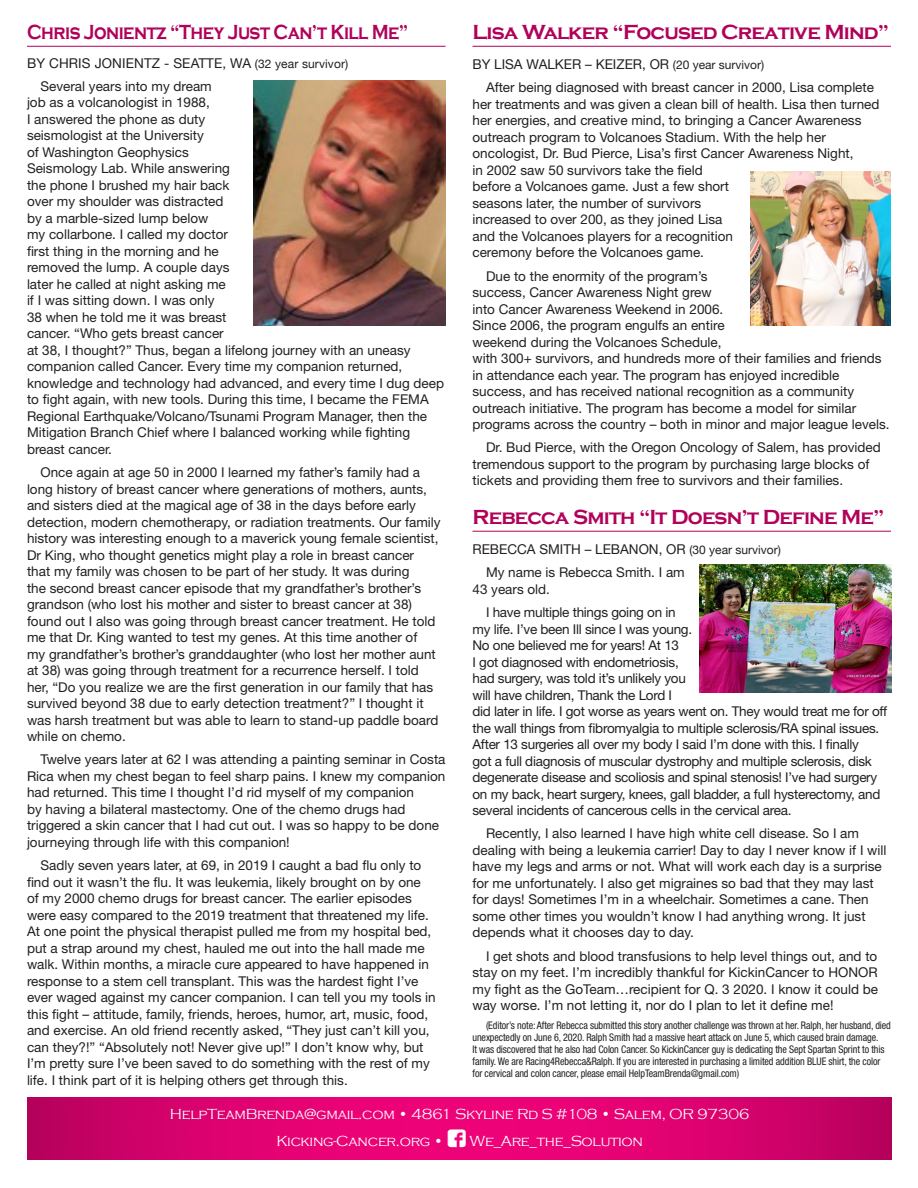
<style>
.page{position:relative;width:918px;height:1188px;background:#fff}
.page>*{position:absolute;margin:0;border:0;box-sizing:border-box;transform-origin:0 0}
.t1{font:700 21px "Copperplate Gothic";letter-spacing:-.04em;color:#b10159}
.t2{font:700 21px "Copperplate Gothic";letter-spacing:-.04em;color:#b10159;scale:.84 1}
.t3{font:300 15px/27px "Copperplate Gothic";letter-spacing:-.02em;color:#fff;text-align:center}
.body{font:13.5px/16.5px "Helvetica Neue";color:#231f20}
.body-2{font:13.5px/16.5px "Helvetica Neue";letter-spacing:-.02em;color:#231f20}
.byline{font:13.5px "Helvetica Neue";color:#231f20}
.body-3{font:condensed 10.5px/12px "Helvetica Neue";letter-spacing:-.01em;color:#231f20;scale:.96 1}
.s1{font-size:12px}
.s2{font-family:"Social Font Face";font-weight:400;font-size:24px}
</style>
<div class="page">
<svg style="left:28px;top:1098px;width:864px;height:62px;background:#da016e"></svg>
<hr style="left:27px;top:46px;width:419px;height:1px;background:#b10159">
<hr style="left:472px;top:46px;width:419px;height:1px;background:#b10159">
<hr style="left:472px;top:531px;width:419px;height:1px;background:#b10159">
<img style="left:254px;top:80px;width:192px;height:245px">
<img style="left:750px;top:172px;width:141px;height:153px">
<img style="left:700px;top:565px;width:192px;height:128px">
<p class="t2" style="left:27px;top:21px;width:456px">Chris Jonientz “They Just Can’t Kill Me”</p>
<p class="byline" style="left:27px;top:53px;width:323px">BY CHRIS JONIENTZ - SEATTE, WA <span class="s1">(32 year survivor)</span></p>
<p class="body" style="left:27px;top:78px;width:419px;text-indent:14px">Several years into my dream<br>job as a volcanologist in 1988,<br>I answered the phone as duty<br>seismologist at the University<br>of Washington Geophysics<br>Seismology Lab. While answering<br>the phone I brushed my hair back<br>over my shoulder was distracted<br>by a marble-sized lump below<br>my collarbone. I called my doctor<br>first thing in the morning and he<br>removed the lump. A couple days<br>later he called at night asking me<br>if I was sitting down. I was only<br>38 when he told me it was breast<br>cancer. “Who gets breast cancer<br>at 38, I thought?” Thus, began a lifelong journey with an uneasy companion called Cancer. Every time my companion returned, knowledge and technology had advanced, and every time I dug deep to fight again, with new tools. During this time, I became the FEMA Regional Earthquake/Volcano/Tsunami Program Manager, then the Mitigation Branch Chief where I balanced working while fighting breast cancer.</p>
<p class="body" style="left:27px;top:464px;width:415px;text-indent:14px">Once again at age 50 in 2000 I learned my father’s family had a long history of breast cancer where generations of mothers, aunts, and sisters died at the magical age of 38 in the days before early detection, modern chemotherapy, or radiation treatments. Our family history was interesting enough to a maverick young female scientist, Dr King, who thought genetics might play a role in breast cancer that my family was chosen to be part of her study. It was during<br>the second breast cancer episode that my grandfather’s brother’s grandson (who lost his mother and sister to breast cancer at 38) found out I also was going through breast cancer treatment. He told me that Dr. King wanted to test my genes. At this time another of<br>my grandfather’s brother’s granddaughter (who lost her mother aunt at 38) was going through treatment for a recurrence herself. I told her, “Do you realize we are the first generation in our family that has survived beyond 38 due to early detection treatment?” I thought it was harsh treatment but was able to learn to stand-up paddle board while on chemo.</p>
<p class="body" style="left:27px;top:751px;width:420px;text-indent:14px">Twelve years later at 62 I was attending a painting seminar in Costa Rica when my chest began to feel sharp pains. I knew my companion had returned. This time I thought I’d rid myself of my companion<br>by having a bilateral mastectomy. One of the chemo drugs had triggered a skin cancer that I had cut out. I was so happy to be done journeying through life with this companion!</p>
<p class="body" style="left:27px;top:857px;width:410px;text-indent:14px">Sadly seven years later, at 69, in 2019 I caught a bad flu only to find out it wasn’t the flu. It was leukemia, likely brought on by one of my 2000 chemo drugs for breast cancer. The earlier episodes were easy compared to the 2019 treatment that threatened my life.<br>At one point the physical therapist pulled me from my hospital bed, put a strap around my chest, hauled me out into the hall made me walk. Within months, a miracle cure appeared to have happened in response to a stem cell transplant. This was the hardest fight I’ve ever waged against my cancer companion. I can tell you my tools in this fight – attitude, family, friends, heroes, humor, art, music, food, and exercise. An old friend recently asked, “They just can’t kill you, can they?!” “Absolutely not! Never give up!” I don’t know why, but I’m pretty sure I’ve been saved to do something with the rest of my life. I think part of it is helping others get through this.</p>
<p class="t1" style="left:472px;top:21px;width:418px">Lisa Walker “Focused Creative Mind”</p>
<p class="byline" style="left:472px;top:55px;width:293px">BY LISA WALKER – KEIZER, OR <span class="s1">(20 year survivor)</span></p>
<p class="body" style="left:472px;top:79px;width:409px;text-indent:14px">After being diagnosed with breast cancer in 2000, Lisa complete her treatments and was given a clean bill of health. Lisa then turned her energies, and creative mind, to bringing a Cancer Awareness outreach program to Volcanoes Stadium. With the help her oncologist, Dr. Bud Pierce, Lisa’s first Cancer Awareness Night,<br>in 2002 saw 50 survivors take the field<br>before a Volcanoes game. Just a few short<br>seasons later, the number of survivors<br>increased to over 200, as they joined Lisa<br>and the Volcanoes players for a recognition<br>ceremony before the Volcanoes game.</p>
<p class="body" style="left:472px;top:267px;width:419px;text-indent:14px">Due to the enormity of the program’s<br>success, Cancer Awareness Night grew<br>into Cancer Awareness Weekend in 2006.<br>Since 2006, the program engulfs an entire<br>weekend during the Volcanoes Schedule,<br>with 300+ survivors, and hundreds more of their families and friends in attendance each year. The program has enjoyed incredible success, and has received national recognition as a community outreach initiative. The program has become a model for similar programs across the country – both in minor and major league levels.</p>
<p class="body" style="left:472px;top:439px;width:410px;text-indent:14px">Dr. Bud Pierce, with the Oregon Oncology of Salem, has provided tremendous support to the program by purchasing large blocks of tickets and providing them free to survivors and their families.</p>
<p class="t1" style="left:472px;top:506px;width:414px">Rebecca Smith “It Doesn’t Define Me”</p>
<p class="byline" style="left:472px;top:540px;width:310px">REBECCA SMITH – LEBANON, OR <span class="s1">(30 year survivor)</span></p>
<p class="body" style="left:472px;top:564px;width:214px;text-indent:14px">My name is Rebecca Smith. I am<br>43 years old.</p>
<p class="body-2" style="left:472px;top:604px;width:416px;text-indent:14px">I have multiple things going on in<br>my life. I’ve been Ill since I was young.<br>No one believed me for years! At 13<br>I got diagnosed with endometriosis,<br>had surgery, was told it’s unlikely you<br>will have children, Thank the Lord I<br>did later in life. I got worse as years went on. They would treat me for off the wall things from fibromyalgia to multiple sclerosis/RA spinal issues.<br>After 13 surgeries all over my body I said I’m done with this. I finally<br>got a full diagnosis of muscular dystrophy and multiple sclerosis, disk degenerate disease and scoliosis and spinal stenosis! I’ve had surgery on my back, heart surgery, knees, gall bladder, a full hysterectomy, and several incidents of cancerous cells in the cervical area.</p>
<p class="body" style="left:472px;top:825px;width:415px;text-indent:14px">Recently, I also learned I have high white cell disease. So I am dealing with being a leukemia carrier! Day to day I never know if I will have my legs and arms or not. What will work each day is a surprise for me unfortunately. I also get migraines so bad that they may last for days! Sometimes I’m in a wheelchair. Sometimes a cane. Then some other times you wouldn’t know I had anything wrong. It just depends what it chooses day to day.</p>
<p class="body" style="left:472px;top:947px;width:407px;text-align:justify;text-indent:14px">I get shots and blood transfusions to help level things out, and to stay on my feet. I’m incredibly thankful for KickinCancer to HONOR my fight as the GoTeam…recipient for Q. 3 2020. I know it could be way worse. I’m not letting it, nor do I plan to let it define me!</p>
<p class="body-3" style="left:472px;top:1019px;width:437px;text-indent:14px">(Editor’s note: After Rebecca submitted this story another challenge was thrown at her. Ralph, her husband, died unexpectedly on June 6, 2020. Ralph Smith had a massive heart attack on June 5, which caused brain damage.<br>It was discovered that he also had Colon Cancer. So KickinCancer guy is dedicating the Sept Spartan Sprint to this family. We are Racing4Rebecca&amp;Ralph. If you are interested in purchasing a limited addition BLUE shirt, the color for cervical and colon cancer, please email HelpTeamBrenda@gmail.com)</p>
<p class="t3" style="left:170px;top:1101px;width:581px">HelpTeamBrenda@gmail.com • 4861 Skyline Rd S #108 • Salem, OR 97306<br>Kicking-Cancer.org • <span class="s2">`</span> We_Are_the_Solution</p>
</div>
